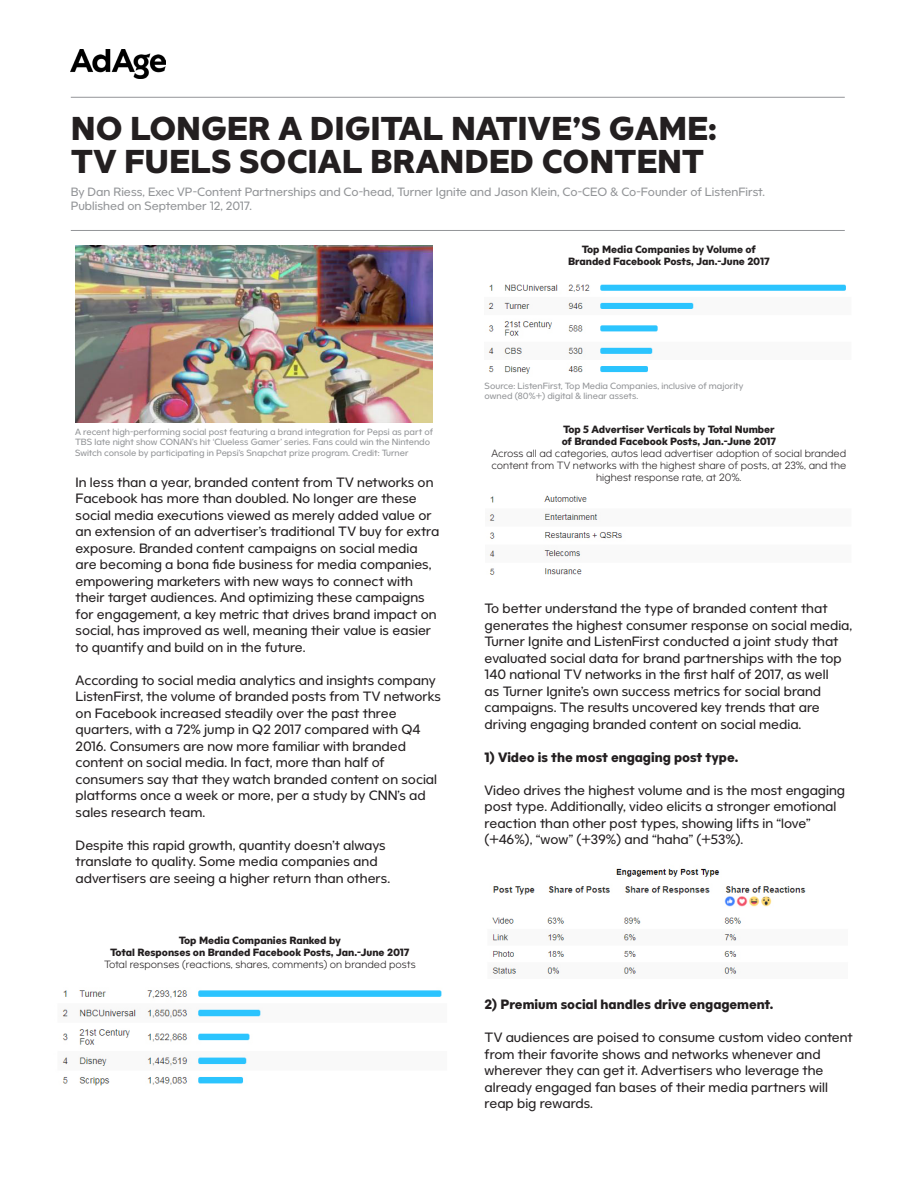
<style>
.page{position:relative;width:918px;height:1188px;background:#fff}
.page>*{position:absolute;margin:0;border:0;box-sizing:border-box;transform-origin:0 0}
.t1{font:700 33px "Turner";color:#231f20}
.t2{font:13.5px/16.5px "Turner";color:#231f20}
.t3{font:700 13.5px "Turner";color:#231f20}
.t4{font:12px "Turner";color:#939598}
.t5{font:700 10.5px "Turner";color:#231f20}
.t6{font:300 10.5px/12px "Turner";color:#231f20;text-align:center}
.t7{font:9px/10.5px "Turner";color:#939598}
</style>
<div class="page">
<hr style="left:71px;top:97px;width:774px;height:1px;background:#939598">
<hr style="left:71px;top:230px;width:774px;height:1px;background:#939598">
<img style="left:75px;top:246px;width:357px;height:177px">
<img style="left:71px;top:49px;width:94px;height:29px">
<img style="left:62px;top:990px;width:380px;height:96px">
<img style="left:488px;top:284px;width:358px;height:90px">
<img style="left:489px;top:495px;width:133px;height:80px">
<img style="left:492px;top:868px;width:314px;height:106px">
<p class="t1" style="left:71px;top:108px;width:648px">NO LONGER A DIGITAL NATIVE’S GAME:</p>
<p class="t1" style="left:71px;top:141px;width:635px">TV FUELS SOCIAL BRANDED CONTENT</p>
<p class="t4" style="left:71px;top:185px;width:696px">By Dan Riess, Exec VP-Content Partnerships and Co-head, Turner Ignite and Jason Klein, Co-CEO &amp; Co-Founder of ListenFirst.</p>
<p class="t4" style="left:71px;top:199px;width:183px">Published on September 12, 2017.</p>
<p class="t5" style="left:582px;top:243px;width:176px">Top Media Companies by Volume of</p>
<p class="t5" style="left:568px;top:255px;width:203px">Branded Facebook Posts, Jan.-June 2017</p>
<p class="t7" style="left:75px;top:426px;width:360px">A recent high-performing social post featuring a brand integration for Pepsi as part of<br>TBS late night show CONAN’s hit ‘Clueless Gamer’ series. Fans could win the Nintendo<br>Switch console by participating in Pepsi’s Snapchat prize program. Credit: Turner</p>
<p class="t2" style="left:76px;top:474px;width:365px">In less than a year, branded content from TV networks on Facebook has more than doubled. No longer are these social media executions viewed as merely added value or an extension of an advertiser’s traditional TV buy for extra exposure. Branded content campaigns on social media are becoming a bona fide business for media companies, empowering marketers with new ways to connect with their target audiences. And optimizing these campaigns for engagement, a key metric that drives brand impact on social, has improved as well, meaning their value is easier to quantify and build on in the future.</p>
<p class="t2" style="left:76px;top:672px;width:367px">According to social media analytics and insights company ListenFirst, the volume of branded posts from TV networks on Facebook increased steadily over the past three quarters, with a 72% jump in Q2 2017 compared with Q4<br>2016. Consumers are now more familiar with branded content on social media. In fact, more than half of consumers say that they watch branded content on social platforms once a week or more, per a study by CNN’s ad sales research team.</p>
<p class="t2" style="left:76px;top:837px;width:316px">Despite this rapid growth, quantity doesn’t always translate to quality. Some media companies and advertisers are seeing a higher return than others.</p>
<p class="t5" style="left:179px;top:934px;width:163px">Top Media Companies Ranked by</p>
<p class="t5" style="left:110px;top:946px;width:301px">Total Responses on Branded Facebook Posts, Jan.-June 2017</p>
<p class="t6" style="left:104px;top:959px;width:313px">Total responses (reactions, shares, comments) on branded posts</p>
<p class="t7" style="left:485px;top:380px;width:260px">Source: ListenFirst, Top Media Companies, inclusive of majority owned (80%+) digital &amp; linear assets.</p>
<p class="t5" style="left:563px;top:423px;width:213px">Top 5 Advertiser Verticals by Total Number</p>
<p class="t5" style="left:562px;top:435px;width:216px">of Branded Facebook Posts, Jan.-June 2017</p>
<p class="t6" style="left:491px;top:448px;width:356px">Across all ad categories, autos lead advertiser adoption of social branded content from TV networks with the highest share of posts, at 23%, and the highest response rate, at 20%.</p>
<p class="t2" style="left:485px;top:601px;width:369px">To better understand the type of branded content that generates the highest consumer response on social media, Turner Ignite and ListenFirst conducted a joint study that evaluated social data for brand partnerships with the top 140 national TV networks in the first half of 2017, as well<br>as Turner Ignite’s own success metrics for social brand campaigns. The results uncovered key trends that are driving engaging branded content on social media.</p>
<p class="t3" style="left:485px;top:749px;width:255px">1) Video is the most engaging post type.</p>
<p class="t2" style="left:485px;top:782px;width:362px">Video drives the highest volume and is the most engaging post type. Additionally, video elicits a stronger emotional reaction than other post types, showing lifts in “love” (+46%), “wow” (+39%) and “haha” (+53%).</p>
<p class="t3" style="left:485px;top:996px;width:290px">2) Premium social handles drive engagement.</p>
<p class="t2" style="left:485px;top:1030px;width:370px">TV audiences are poised to consume custom video content from their favorite shows and networks whenever and wherever they can get it. Advertisers who leverage the already engaged fan bases of their media partners will reap big rewards.</p>
</div>
